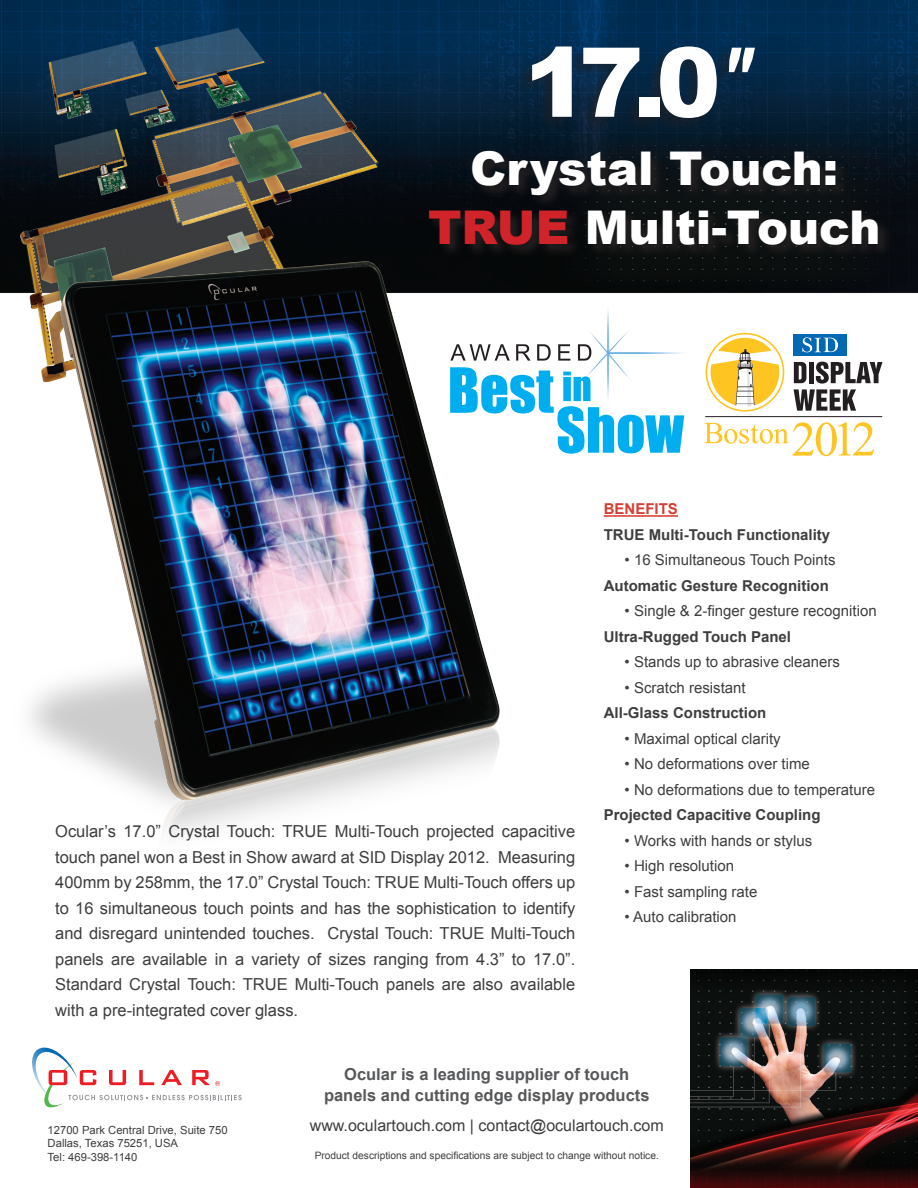
<style>
.page{position:relative;width:918px;height:1188px;background:#fff}
.page>*{position:absolute;margin:0;border:0;box-sizing:border-box;transform-origin:0 0}
.t1{font:900 96.6px "Arial";color:#fff}
.t2{font:900 46.5px "Arial";color:#fff}
.t3{font:16.5px/25.5px "Arial";color:#3e3e3f;text-align:justify}
.t4{font:700 16.5px "Arial";color:#57585a}
.t5{font:16.05px "Arial";color:#3e3e3f}
.t6{font:15px "Arial";color:#3e3e3f}
.t7{font:700 15px "Arial";color:#3e3e3f}
.t8{font:700 15px "Arial";color:#d53f33}
.t9{font:11.25px "Arial";color:#3e3e3f}
.t10{font:10.2px "Arial";color:#3e3e3f}
.s1{font-weight:400}
.s2{color:#d1232a}
</style>
<div class="page">
<img style="left:41px;top:0;width:877px;height:1048px">
<div style="left:518px;top:45px;width:236px;height:88px;background:#231f20;opacity:.5"></div>
<svg style="left:428px;top:150px;width:465px;height:108px;background:#101417"></svg>
<hr style="left:604px;top:515px;width:74px;height:2px;background:#d53f33">
<img style="left:690px;top:970px;width:228px;height:218px">
<div style="left:689px;top:319px;width:202px;height:147px;background:#fff"></div>
<svg style="left:704px;top:422px;width:170px;height:34px"></svg>
<div style="left:793px;top:334px;width:54px;height:22px;background:#0168b3"></div>
<svg style="left:802px;top:337px;width:36px;height:15px"></svg>
<svg style="left:794px;top:362px;width:89px;height:49px"></svg>
<hr style="left:705px;top:416px;width:177px;height:1px;background:#231f20">
<svg style="left:711px;top:338px;width:68px;height:68px"></svg>
<div style="left:706px;top:333px;width:78px;height:79px;border:2px solid #fec422;border-radius:50%"></div>
<svg style="left:545px;top:367px;width:139px;height:87px"></svg>
<svg style="left:545px;top:344px;width:6px;height:17px"></svg>
<svg style="left:558px;top:344px;width:12px;height:17px"></svg>
<img style="left:576px;top:304px;width:117px;height:103px">
<img style="left:0;top:0;width:425px;height:204px">
<img style="left:0;top:204px;width:545px;height:650px">
<svg style="left:32px;top:1048px;width:210px;height:60px"></svg>
<p class="t1" style="left:524px;top:29px;width:234px">17.0<span class="s1">″</span></p>
<p class="t2" style="left:470px;top:143px;width:370px">Crystal Touch:</p>
<p class="t2" style="left:428px;top:201px;width:454px"><span class="s2">TRUE</span> Multi-Touch</p>
<p class="t3" style="left:55px;top:819px;width:522px">Ocular’s 17.0” Crystal Touch: TRUE Multi-Touch projected capacitive touch panel won a Best in Show award at SID Display 2012. Measuring 400mm by 258mm, the 17.0” Crystal Touch: TRUE Multi-Touch offers up to 16 simultaneous touch points and has the sophistication to identify and disregard unintended touches. Crystal Touch: TRUE Multi-Touch panels are available in a variety of sizes ranging from 4.3” to 17.0”.<br>Standard Crystal Touch: TRUE Multi-Touch panels are also available with a pre-integrated cover glass.</p>
<p class="t8" style="left:604px;top:499px;width:76px">BENEFITS</p>
<p class="t7" style="left:604px;top:525px;width:228px">TRUE Multi-Touch Functionality</p>
<p class="t6" style="left:625px;top:550px;width:212px">• 16 Simultaneous Touch Points</p>
<p class="t7" style="left:604px;top:576px;width:227px">Automatic Gesture Recognition</p>
<p class="t6" style="left:625px;top:601px;width:254px">• Single &amp; 2-finger gesture recognition</p>
<p class="t7" style="left:604px;top:627px;width:189px">Ultra-Rugged Touch Panel</p>
<p class="t6" style="left:625px;top:652px;width:217px">• Stands up to abrasive cleaners</p>
<p class="t6" style="left:625px;top:678px;width:123px">• Scratch resistant</p>
<p class="t7" style="left:604px;top:703px;width:164px">All-Glass Construction</p>
<p class="t6" style="left:625px;top:729px;width:158px">• Maximal optical clarity</p>
<p class="t6" style="left:625px;top:754px;width:187px">• No deformations over time</p>
<p class="t6" style="left:625px;top:780px;width:252px">• No deformations due to temperature</p>
<p class="t7" style="left:604px;top:805px;width:218px">Projected Capacitive Coupling</p>
<p class="t6" style="left:625px;top:831px;width:189px">• Works with hands or stylus</p>
<p class="t6" style="left:625px;top:856px;width:111px">• High resolution</p>
<p class="t6" style="left:625px;top:882px;width:134px">• Fast sampling rate</p>
<p class="t6" style="left:625px;top:907px;width:113px">• Auto calibration</p>
<p class="t4" style="left:344px;top:1063px;width:287px">Ocular is a leading supplier of touch</p>
<p class="t4" style="left:324px;top:1084px;width:327px">panels and cutting edge display products</p>
<p class="t9" style="left:48px;top:1122px;width:182px">12700 Park Central Drive, Suite 750</p>
<p class="t5" style="left:310px;top:1115px;width:355px">www.oculartouch.com | contact@oculartouch.com</p>
<p class="t9" style="left:48px;top:1136px;width:132px">Dallas, Texas 75251, USA</p>
<p class="t9" style="left:48px;top:1149px;width:91px">Tel: 469-398-1140</p>
<p class="t10" style="left:315px;top:1149px;width:346px">Product descriptions and specifications are subject to change without notice.</p>
</div>
